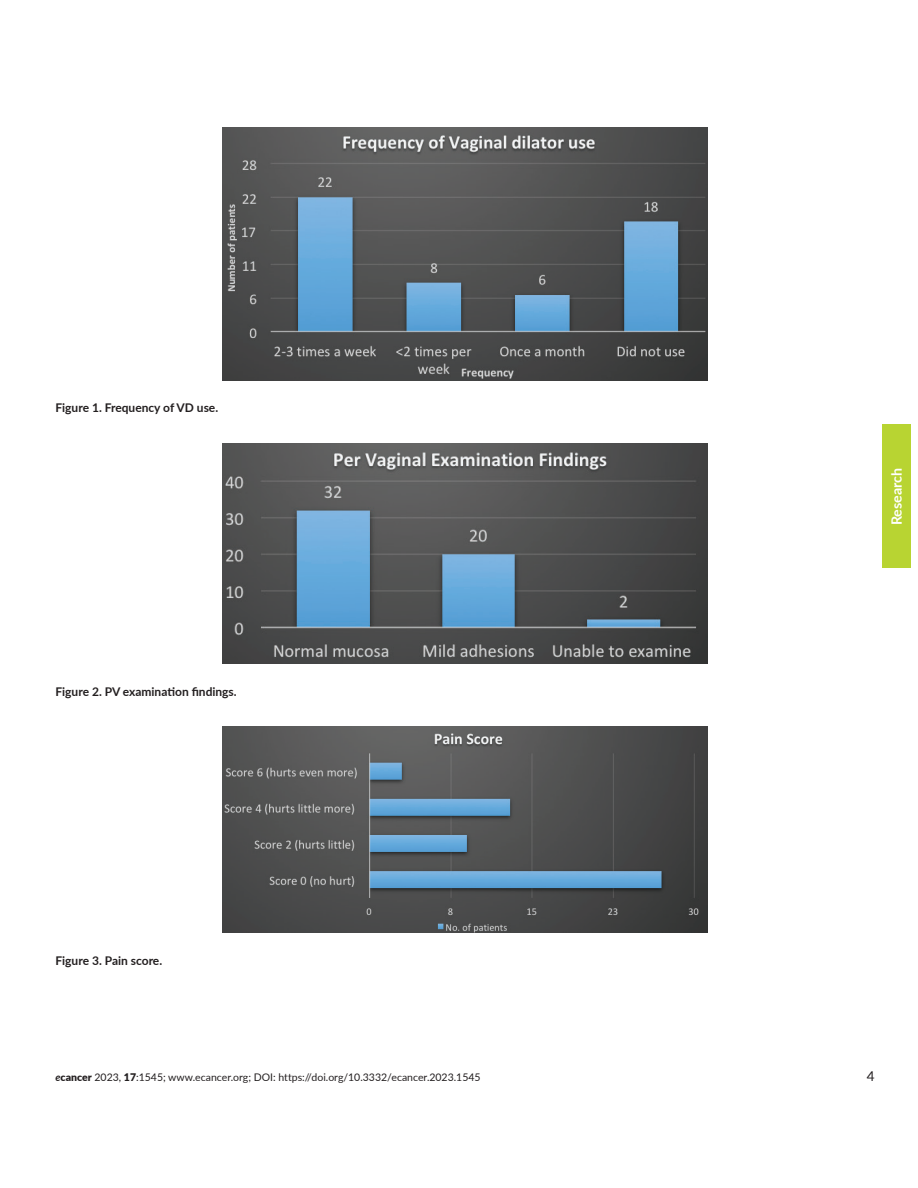
<style>
.page{position:relative;width:918px;height:1188px;background:#fff}
.page>*{position:absolute;margin:0;border:0;box-sizing:border-box;transform-origin:0 0}
.t1{font:700 14.25px "Lato";color:#fff}
.t2{font:13.5px "Lato";color:#231f20}
.t3{font:700 12px "Lato";color:#231f20}
.t4{font:10.5px "Lato";color:#231f20}
.s1{font-weight:700;font-style:italic}
.s2{font-weight:900}
</style>
<div class="page">
<div style="left:882px;top:425px;width:29px;height:143px;background:#b8d432"></div>
<img style="left:223px;top:127px;width:484px;height:253px">
<img style="left:223px;top:443px;width:484px;height:221px">
<img style="left:223px;top:726px;width:484px;height:206px">
<p class="t3" style="left:56px;top:399px;width:164px">Figure 1. Frequency of VD use.</p>
<p class="t3" style="left:56px;top:683px;width:183px">Figure 2. PV examination findings.</p>
<h1 class="t1" style="left:886px;top:525px;width:59px;rotate:-90deg">Research</h1>
<p class="t3" style="left:56px;top:952px;width:108px">Figure 3. Pain score.</p>
<p class="t4" style="left:56px;top:1070px;width:427px"><span class="s1">e</span><span class="s2">cancer</span> 2023, <span class="s2">17</span>:1545; www.ecancer.org; DOI: https://doi.org/10.3332/ecancer.2023.1545</p>
<p class="t2" style="left:867px;top:1067px;width:9px">4</p>
</div>
